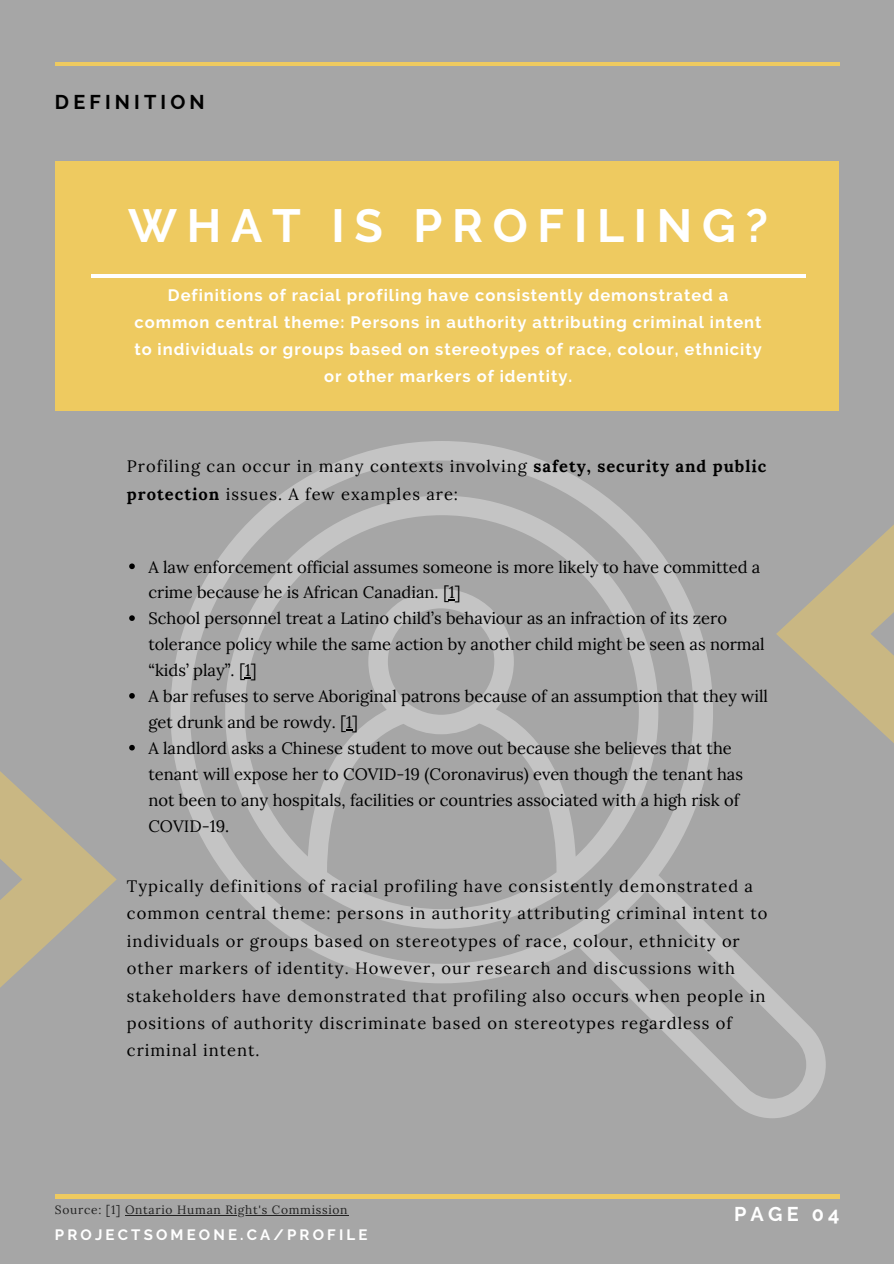
<style>
.page{position:relative;width:894px;height:1264px;background:#fff}
.page>*{position:absolute;margin:0;border:0;box-sizing:border-box;transform-origin:0 0}
.t1{font:700 46.35px "Raleway";letter-spacing:.21em;color:#fff}
.t2{font:700 19.8px "Raleway";letter-spacing:.21em;color:#000}
.t3{font:700 19.8px "Raleway";letter-spacing:.21em;color:#fff}
.t4{font:16.5px/26px "Lora";color:#000}
.t5{font:16.5px/27.5px "Lora";letter-spacing:.06em;color:#000}
.t6{font:700 16.5px/27px "Raleway";letter-spacing:.06em;color:#fff;text-align:center}
.t7{font:700 15px "Raleway";letter-spacing:.21em;color:#fff}
.t8{font:12px "Lora";letter-spacing:.06em;color:#222}
.s1{font-weight:700}
</style>
<div class="page">
<div style="left:0;top:0;width:893px;height:1263px;background:#a6a6a6"></div>
<div style="left:55px;top:161px;width:783px;height:249px;background:#eeca60"></div>
<hr style="left:55px;top:62px;width:784px;height:4px;background:#eeca60">
<hr style="left:91px;top:274px;width:714px;height:4px;background:#fff">
<svg style="left:170px;top:441px;width:655px;height:677px"></svg>
<svg style="left:225px;top:495px;width:433px;height:433px"></svg>
<svg style="left:129px;top:563px;width:6px;height:6px"></svg>
<svg style="left:129px;top:615px;width:6px;height:6px"></svg>
<svg style="left:129px;top:693px;width:6px;height:5px"></svg>
<svg style="left:129px;top:744px;width:6px;height:6px"></svg>
<hr style="left:125px;top:1214px;width:223px;height:1px;background:#222">
<svg style="left:0;top:771px;width:117px;height:217px"></svg>
<svg style="left:775px;top:488px;width:118px;height:291px"></svg>
<hr style="left:55px;top:1194px;width:784px;height:4px;background:#eeca60">
<p class="t2" style="left:55px;top:91px;width:151px">DEFINITION</p>
<h1 class="t1" style="left:128px;top:198px;width:641px">WHAT IS PROFILING?</h1>
<p class="t6" style="left:134px;top:282px;width:628px">Definitions of racial profiling have consistently demonstrated a common central theme: Persons in authority attributing criminal intent to individuals or groups based on stereotypes of race, colour, ethnicity or other markers of identity.</p>
<p class="t5" style="left:127px;top:452px;width:640px">Profiling can occur in many contexts involving <span class="s1">safety, security and public protection</span> issues. A few examples are:</p>
<p class="t4" style="left:148px;top:553px;width:621px">A law enforcement official assumes someone is more likely to have committed a crime because he is African Canadian. [1]<br>School personnel treat a Latino child’s behaviour as an infraction of its zero tolerance policy while the same action by another child might be seen as normal “kids’ play”. [1]<br>A bar refuses to serve Aboriginal patrons because of an assumption that they will get drunk and be rowdy. [1]<br>A landlord asks a Chinese student to move out because she believes that the tenant will expose her to COVID-19 (Coronavirus) even though the tenant has not been to any hospitals, facilities or countries associated with a high risk of COVID-19.</p>
<p class="t5" style="left:127px;top:871px;width:641px">Typically definitions of racial profiling have consistently demonstrated a common central theme: persons in authority attributing criminal intent to individuals or groups based on stereotypes of race, colour, ethnicity or other markers of identity. However, our research and discussions with stakeholders have demonstrated that profiling also occurs when people in positions of authority discriminate based on stereotypes regardless of criminal intent.</p>
<p class="t8" style="left:55px;top:1201px;width:294px">Source: [1] Ontario Human Right's Commission</p>
<p class="t7" style="left:55px;top:1225px;width:314px">PROJECTSOMEONE.CA/PROFILE</p>
<p class="t3" style="left:733px;top:1202px;width:107px">PAGE 04</p>
</div>
